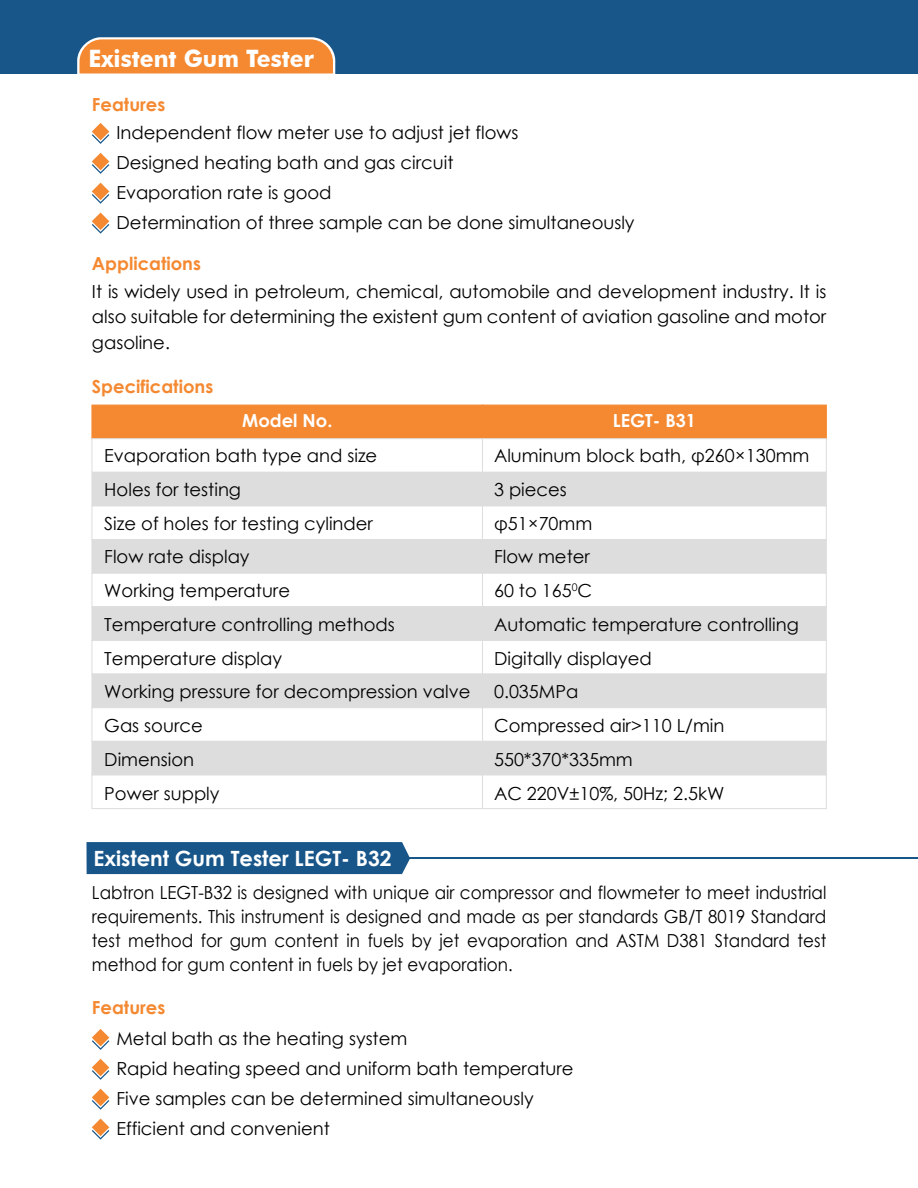
<style>
.page{position:relative;width:918px;height:1188px;background:#fff}
.page>*{position:absolute;margin:0;border:0;box-sizing:border-box;transform-origin:0 0}
.t1{font:700 24px "Futura BT";color:#fff;scale:.95 1}
.t2{font:700 21px "Century Gothic";color:#fff}
.t3{font:18px/33.8px "Century Gothic";color:#000}
.t4{font:18px/24px "Century Gothic";color:#000;text-align:justify;scale:.93 1}
.t5{font:700 18px "Century Gothic";color:#f48931}
.t6{font:700 18px "Century Gothic";color:#fff}
</style>
<div class="page">
<div style="left:92px;top:405px;width:391px;height:34px;background:#f48931"></div>
<div style="left:482px;top:405px;width:345px;height:34px;background:#f48931"></div>
<div style="left:92px;top:438px;width:391px;height:35px;background:#fff;border:1px solid #ddd"></div>
<div style="left:482px;top:438px;width:345px;height:35px;background:#fff;border:1px solid #ddd"></div>
<div style="left:92px;top:472px;width:391px;height:34px;background:#ddd"></div>
<div style="left:482px;top:472px;width:345px;height:34px;background:#ddd"></div>
<div style="left:92px;top:506px;width:391px;height:34px;background:#fff;border:1px solid #ddd"></div>
<div style="left:482px;top:506px;width:345px;height:34px;background:#fff;border:1px solid #ddd"></div>
<div style="left:92px;top:539px;width:391px;height:35px;background:#ddd"></div>
<div style="left:482px;top:539px;width:345px;height:35px;background:#ddd"></div>
<div style="left:92px;top:573px;width:391px;height:34px;background:#fff;border:1px solid #ddd"></div>
<div style="left:482px;top:573px;width:345px;height:34px;background:#fff;border:1px solid #ddd"></div>
<div style="left:92px;top:606px;width:391px;height:35px;background:#ddd"></div>
<div style="left:482px;top:607px;width:344px;height:33px;background:#ddd"></div>
<div style="left:482px;top:606px;width:345px;height:35px;border:1px solid #ddd"></div>
<div style="left:92px;top:640px;width:391px;height:34px;background:#fff;border:1px solid #ddd"></div>
<div style="left:482px;top:640px;width:345px;height:34px;border:1px solid #ddd"></div>
<div style="left:92px;top:674px;width:391px;height:34px;background:#ddd"></div>
<div style="left:482px;top:674px;width:345px;height:34px;background:#ddd"></div>
<div style="left:92px;top:707px;width:391px;height:35px;background:#fff;border:1px solid #ddd"></div>
<div style="left:482px;top:707px;width:345px;height:35px;background:#fff;border:1px solid #ddd"></div>
<div style="left:92px;top:741px;width:391px;height:34px;background:#ddd"></div>
<div style="left:482px;top:741px;width:344px;height:34px;background:#ddd"></div>
<div style="left:92px;top:775px;width:391px;height:34px;background:#fff;border:1px solid #ddd"></div>
<div style="left:482px;top:775px;width:345px;height:34px;border:1px solid #ddd"></div>
<div style="left:87px;top:842px;width:323px;height:32px;background:#18568a"></div>
<hr style="left:407px;top:857px;width:511px;height:2px;background:#18568a">
<svg style="left:92px;top:123px;width:17px;height:21px"></svg>
<svg style="left:92px;top:153px;width:17px;height:21px"></svg>
<svg style="left:92px;top:183px;width:17px;height:21px"></svg>
<svg style="left:92px;top:213px;width:17px;height:21px"></svg>
<svg style="left:92px;top:1029px;width:17px;height:21px"></svg>
<svg style="left:92px;top:1059px;width:17px;height:21px"></svg>
<svg style="left:92px;top:1089px;width:17px;height:21px"></svg>
<svg style="left:92px;top:1119px;width:17px;height:21px"></svg>
<div style="left:0;top:0;width:918px;height:74px;background:#18568a"></div>
<svg style="left:77px;top:37px;width:258px;height:37px;background:#ed9145"></svg>
<h1 class="t1" style="left:89px;top:44px;width:239px">Existent Gum Tester</h1>
<p class="t5" style="left:92px;top:91px;width:75px">Features</p>
<p class="t3" style="left:116px;top:117px;width:520px;line-height:30px">Independent flow meter use to adjust jet flows<br>Designed heating bath and gas circuit<br>Evaporation rate is good<br>Determination of three sample can be done simultaneously</p>
<p class="t5" style="left:92px;top:250px;width:111px">Applications</p>
<p class="t3" style="left:92px;top:278px;width:736px;line-height:25.5px;text-align:justify">It is widely used in petroleum, chemical, automobile and development industry. It is also suitable for determining the existent gum content of aviation gasoline and motor gasoline.</p>
<p class="t5" style="left:92px;top:373px;width:123px">Specifications</p>
<p class="t6" style="left:242px;top:407px;width:92px">Model No.</p>
<p class="t6" style="left:613px;top:407px;width:85px">LEGT- B31</p>
<p class="t3" style="left:104px;top:438px;width:368px">Evaporation bath type and size<br>Holes for testing<br>Size of holes for testing cylinder<br>Flow rate display<br>Working temperature<br>Temperature controlling methods<br>Temperature display<br>Working pressure for decompression valve<br>Gas source<br>Dimension<br>Power supply</p>
<p class="t3" style="left:494px;top:438px;width:317px">Aluminum block bath, φ260×130mm<br>3 pieces<br>φ51×70mm<br>Flow meter<br>60 to 165<sup>0</sup>C<br>Automatic temperature controlling<br>Digitally displayed<br>0.035MPa<br>Compressed air&gt;110 L/min<br>550*370*335mm<br>AC 220V±10%, 50Hz; 2.5kW</p>
<p class="t2" style="left:93px;top:842px;width:300px">Existent Gum Tester LEGT- B32</p>
<p class="t4" style="left:92px;top:881px;width:791px">Labtron LEGT-B32 is designed with unique air compressor and flowmeter to meet industrial requirements. This instrument is designed and made as per standards GB/T 8019 Standard test method for gum content in fuels by jet evaporation and ASTM D381 Standard test method for gum content in fuels by jet evaporation.</p>
<p class="t5" style="left:92px;top:994px;width:75px">Features</p>
<p class="t3" style="left:116px;top:1023px;width:459px;line-height:30px">Metal bath as the heating system<br>Rapid heating speed and uniform bath temperature Five samples can be determined simultaneously Efficient and convenient</p>
</div>
